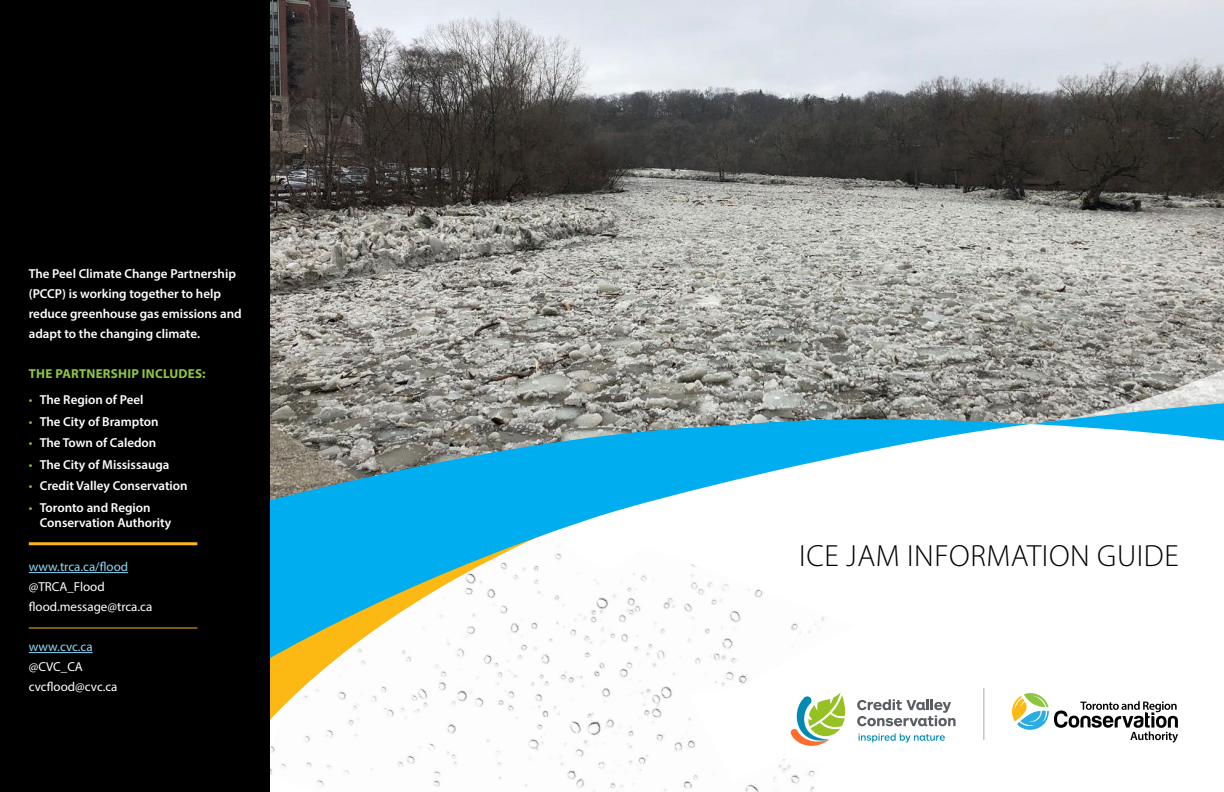
<style>
.page{position:relative;width:1224px;height:792px;background:#fff}
.page>*{position:absolute;margin:0;border:0;box-sizing:border-box;transform-origin:0 0}
.t1{font:300 30.7px "Myriad Pro";letter-spacing:.02em;color:#000}
.t2{font:600 13px/20px "Myriad Pro";color:#fff}
.t3{font:13px "Myriad Pro";color:#fff}
.t4{font:13px "Myriad Pro";color:#8ed8f8}
.t5{font:700 13px "Myriad Pro";letter-spacing:.02em;color:#8fc641}
.s1{font-weight:400;color:#8fc641}
</style>
<div class="page">
<img style="left:270px;top:0;width:954px;height:417px">
<svg style="left:270px;top:417px;width:714px;height:326px"></svg>
<img style="left:698px;top:515px;width:156px;height:277px">
<svg style="left:528px;top:418px;width:456px;height:97px"></svg>
<svg style="left:950px;top:297px;width:274px;height:174px"></svg>
<svg style="left:270px;top:427px;width:428px;height:365px"></svg>
<svg style="left:1012px;top:693px;width:166px;height:50px"></svg>
<svg style="left:791px;top:692px;width:55px;height:54px"></svg>
<svg style="left:857px;top:699px;width:99px;height:27px"></svg>
<svg style="left:859px;top:734px;width:86px;height:8px"></svg>
<hr style="left:984px;top:688px;width:1px;height:52px;background:#a7a9ac">
<div style="left:0;top:0;width:270px;height:792px;background:#000"></div>
<hr style="left:29px;top:572px;width:99px;height:1px;background:#8ed8f8">
<hr style="left:29px;top:652px;width:64px;height:1px;background:#8ed8f8">
<hr style="left:29px;top:542px;width:168px;height:3px;background:#fdb913">
<hr style="left:29px;top:628px;width:168px;height:1px;background:#fdb913">
<p class="t2" style="left:29px;top:264px;width:209px">The Peel Climate Change Partnership</p>
<p class="t2" style="left:29px;top:284px;width:214px">(PCCP) is working together to help reduce greenhouse gas emissions and adapt to the changing climate.</p>
<p class="t5" style="left:29px;top:365px;width:178px">THE PARTNERSHIP INCLUDES:</p>
<p class="t2" style="left:29px;top:390px;width:116px"><span class="s1">•</span> The Region of Peel</p>
<p class="t2" style="left:29px;top:411px;width:131px"><span class="s1">•</span> The City of Brampton</p>
<p class="t2" style="left:29px;top:433px;width:129px"><span class="s1">•</span> The Town of Caledon</p>
<p class="t2" style="left:29px;top:454px;width:142px"><span class="s1">•</span> The City of Mississauga</p>
<p class="t2" style="left:29px;top:476px;width:160px"><span class="s1">•</span> Credit Valley Conservation</p>
<p class="t2" style="left:40px;top:500px;width:133px;line-height:15px;text-indent:-11px"><span class="s1">•</span> Toronto and Region<br>Conservation Authority</p>
<p class="t4" style="left:29px;top:559px;width:101px">www.trca.ca/flood</p>
<p class="t3" style="left:29px;top:579px;width:77px">@TRCA_Flood</p>
<p class="t3" style="left:29px;top:599px;width:125px">flood.message@trca.ca</p>
<p class="t4" style="left:29px;top:639px;width:65px">www.cvc.ca</p>
<p class="t3" style="left:29px;top:659px;width:56px">@CVC_CA</p>
<p class="t3" style="left:29px;top:679px;width:90px">cvcflood@cvc.ca</p>
<p class="t1" style="left:799px;top:539px;width:381px">ICE JAM INFORMATION GUIDE</p>
</div>
